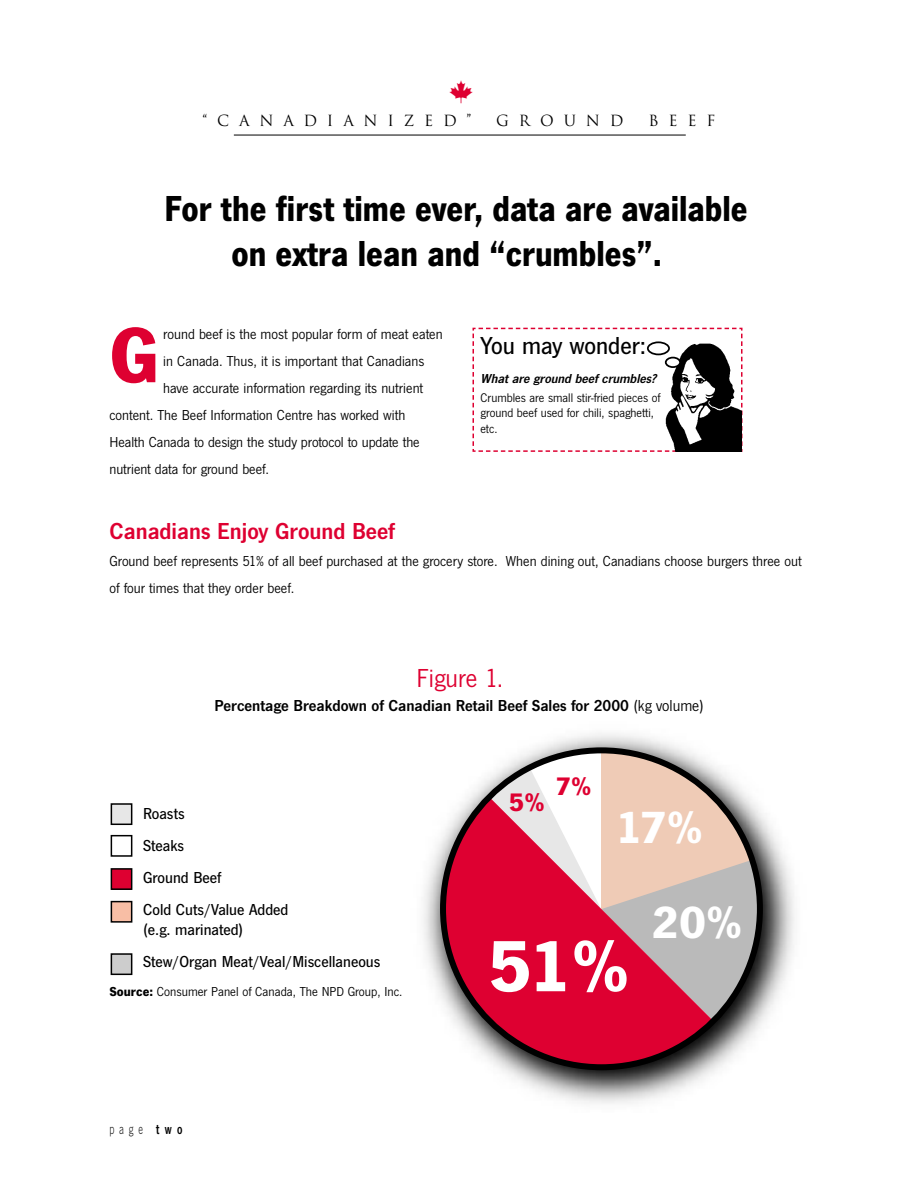
<style>
.page{position:relative;width:918px;height:1188px;background:#fff}
.page>*{position:absolute;margin:0;border:0;box-sizing:border-box;transform-origin:0 0}
.t1{font:700 81px "News Got T";color:#de0031}
.t2{font:700 75.15px "News Got T";color:#fff}
.t3{font:700 46.8px/94.9px "News Got T";color:#fff}
.t4{font:700 37.5px/45px "News Got T";color:#000;text-align:center;scale:.9 1}
.t5{font:27px "News Got T";color:#de0031}
.t6{font:700 26.25px "News Got T";color:#de0031}
.t7{font:500 25.5px "News Got T";color:#000}
.t8{font:25.5px "Carta";color:#de0031}
.t9{font:600 24px "News Got T";color:#de0031}
.t10{font:500 16.5px/32px "News Got T";color:#000}
.t11{font:600 16.5px "News Got T";color:#000}
.t12{font:15px/27px "News Got T";color:#000}
.t13{font:15px "Trajan";letter-spacing:.65em;color:#000}
.t14{font:15px "News Got T Ligh";color:#000;scale:.75 1}
.t15{font:13.5px "News Got T";color:#000}
.t16{font:italic 600 13.5px "News Got T";color:#000}
.t17{font:12.9px/15.6px "News Got T";color:#000}
.s1{font-weight:400}
.s2{font-weight:700}
.s3{font-family:"News Got T";font-weight:600}
</style>
<div class="page">
<img style="left:423px;top:733px;width:372px;height:371px">
<svg style="left:440px;top:747px;width:323px;height:323px;background:#cc7684"></svg>
<hr style="left:234px;top:135px;width:452px;height:1px;background:#000">
<svg style="left:472px;top:327px;width:271px;height:125px"></svg>
<div style="left:108px;top:985px;width:317px;height:26px;background:#fff"></div>
<div style="left:111px;top:804px;width:21px;height:20px;background:#e7e7e7"></div>
<div style="left:111px;top:803px;width:21px;height:22px;border:2px solid #000"></div>
<div style="left:111px;top:835px;width:21px;height:22px;border:2px solid #000"></div>
<div style="left:111px;top:869px;width:21px;height:20px;background:#de0031"></div>
<div style="left:111px;top:868px;width:21px;height:22px;border:2px solid #000"></div>
<div style="left:111px;top:902px;width:21px;height:20px;background:#f8bea5"></div>
<div style="left:111px;top:901px;width:21px;height:22px;border:2px solid #000"></div>
<div style="left:111px;top:954px;width:21px;height:20px;background:#cdcdcd"></div>
<div style="left:111px;top:953px;width:21px;height:22px;border:2px solid #000"></div>
<h3 class="t8" style="left:449px;top:78px;width:26px">-</h3>
<p class="t13" style="left:203px;top:112px;width:270px">“CANADIANIZED”</p>
<p class="t13" style="left:496px;top:112px;width:129px">GROUND</p>
<p class="t13" style="left:649px;top:112px;width:68px">BEEF</p>
<h3 class="t4" style="left:165px;top:189px;width:649px">For the first time ever, data are available on extra lean and “crumbles”.</h3>
<h1 class="t1" style="left:109px;top:325px;width:51px">G</h1>
<p class="t12" style="left:163px;top:322px;width:281px">round beef is the most popular form of meat eaten</p>
<p class="t12" style="left:163px;top:349px;width:263px">in Canada. Thus, it is important that Canadians</p>
<p class="t12" style="left:163px;top:376px;width:262px">have accurate information regarding its nutrient</p>
<p class="t12" style="left:109px;top:403px;width:297px">content. The Beef Information Centre has worked with</p>
<p class="t12" style="left:109px;top:430px;width:312px">Health Canada to design the study protocol to update the</p>
<p class="t12" style="left:109px;top:457px;width:161px">nutrient data for ground beef.</p>
<h3 class="t7" style="left:481px;top:336px;width:167px">You may wonder:</h3>
<p class="t16" style="left:481px;top:374px;width:180px">What are ground beef crumbles?</p>
<p class="t17" style="left:481px;top:391px;width:181px">Crumbles are small stir-fried pieces of ground beef used for chili, spaghetti, etc.</p>
<h3 class="t9" style="left:109px;top:522px;width:287px">Canadians Enjoy Ground Beef</h3>
<p class="t12" style="left:109px;top:549px;width:694px">Ground beef represents 51% of all beef purchased at the grocery store. When dining out, Canadians choose burgers three out of four times that they order beef.</p>
<h3 class="t5" style="left:417px;top:667px;width:88px">Figure 1.</h3>
<p class="t11" style="left:214px;top:699px;width:491px">Percentage Breakdown of Canadian Retail Beef Sales for 2000 <span class="s1">(kg volume)</span></p>
<p class="t10" style="left:143px;top:799px;width:147px">Roasts<br>Steaks<br>Ground Beef<br>Cold Cuts/Value Added</p>
<p class="t10" style="left:143px;top:915px;width:239px">(e.g. marinated)<br>Stew/Organ Meat/Veal/Miscellaneous</p>
<p class="t15" style="left:109px;top:986px;width:294px"><span class="s2">Source:</span> Consumer Panel of Canada, The NPD Group, Inc.</p>
<p class="t14" style="left:109px;top:1123px;width:99px">page <span class="s3">two</span></p>
<h3 class="t6" style="left:556px;top:777px;width:37px">7%</h3>
<h3 class="t6" style="left:509px;top:793px;width:37px">5%</h3>
<h3 class="t3" style="left:652px;top:785px;width:92px;text-indent:-37px">17%<br>20%</h3>
<h2 class="t2" style="left:489px;top:938px;width:143px">51%</h2>
</div>
